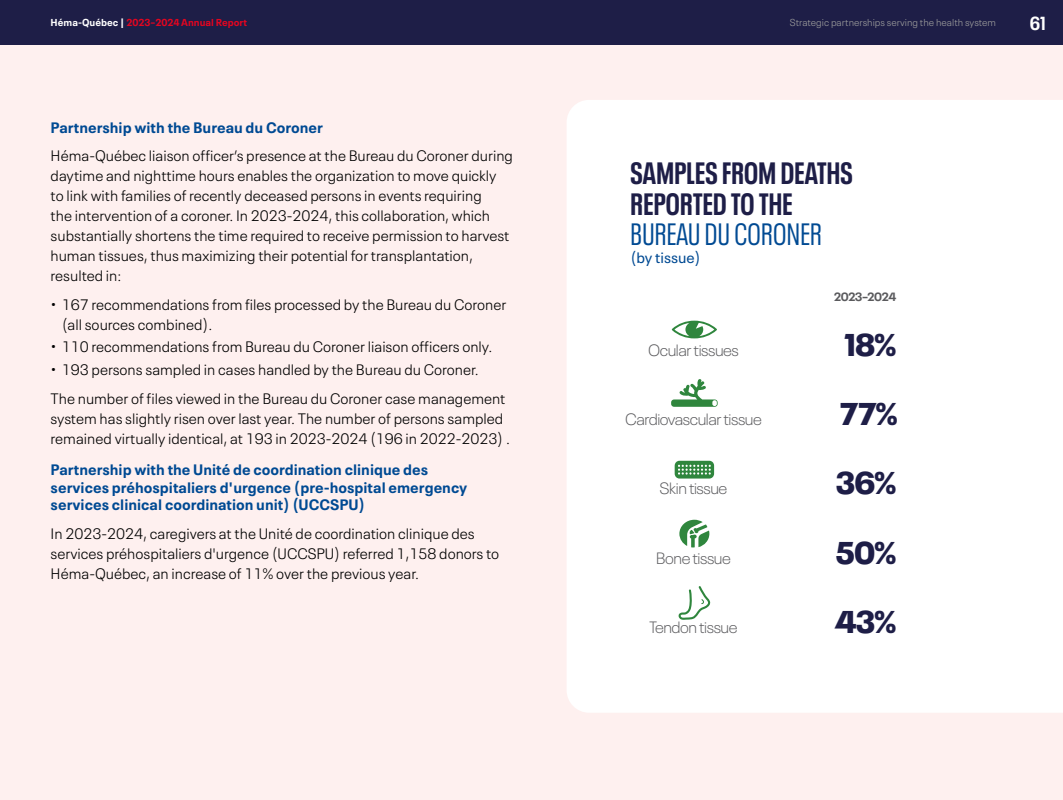
<style>
.page{position:relative;width:1063px;height:800px;background:#fff}
.page>*{position:absolute;margin:0;border:0;box-sizing:border-box;transform-origin:0 0}
.t1{font:900 31.25px "Neue Plak";letter-spacing:-.025em;color:#1e1e47}
.t2{font:700 condensed 30.62px/30.6px "Neue Plak";letter-spacing:.01em;color:#1e1e47}
.t3{font:condensed 30.62px "Neue Plak";letter-spacing:.01em;color:#004a93}
.t4{font:700 condensed 18.75px "Neue Plak";color:#fff}
.t5{font:300 16.25px "Neue Plak";letter-spacing:-.025em;color:#5a5a5d}
.t6{font:300 15px/20px "Neue Plak Text";color:#000}
.t7{font:700 15px/17.5px "Neue Plak Text";color:#004a93}
.t8{font:15px "Neue Plak Text";color:#004a93}
.t9{font:700 11.88px "Neue Plak";letter-spacing:-.025em;color:#5a5a5d}
.t10{font:300 10px "Neue Plak Text";color:#9d9d9c}
.t11{font:700 10px "Neue Plak Text";color:#e30520}
.s1{color:#fff}
</style>
<div class="page">
<div style="left:0;top:45px;width:1062px;height:755px;background:#fef0ef"></div>
<div style="left:567px;top:100px;width:495px;height:613px;background:#fff"></div>
<svg style="left:671px;top:379px;width:46px;height:28px"></svg>
<svg style="left:674px;top:461px;width:40px;height:18px"></svg>
<svg style="left:679px;top:520px;width:30px;height:27px"></svg>
<svg style="left:671px;top:321px;width:46px;height:17px"></svg>
<svg style="left:678px;top:586px;width:33px;height:34px"></svg>
<div style="left:0;top:0;width:1062px;height:45px;background:#1e1e47"></div>
<p class="t11" style="left:51px;top:15px;width:198px"><span class="s1">Héma-Québec |</span> 2023–2024 Annual Report</p>
<p class="t4" style="left:1029px;top:9px;width:17px">61</p>
<p class="t10" style="left:790px;top:15px;width:208px">Strategic partnerships serving the health system</p>
<p class="t7" style="left:51px;top:117px;width:274px">Partnership with the Bureau du Coroner</p>
<p class="t6" style="left:51px;top:144px;width:464px">Héma‑Québec liaison officer’s presence at the Bureau du Coroner during daytime and nighttime hours enables the organization to move quickly to link with families of recently deceased persons in events requiring<br>the intervention of a coroner. In 2023-2024, this collaboration, which substantially shortens the time required to receive permission to harvest human tissues, thus maximizing their potential for transplantation, resulted in:</p>
<p class="t6" style="left:62px;top:293px;width:446px;text-indent:-11px">• 167 recommendations from files processed by the Bureau du Coroner (all sources combined).</p>
<p class="t6" style="left:51px;top:336px;width:443px">• 110 recommendations from Bureau du Coroner liaison officers only.</p>
<p class="t6" style="left:51px;top:354px;width:456px;line-height:28.4px">• 193 persons sampled in cases handled by the Bureau du Coroner.<br>The number of files viewed in the Bureau du Coroner case management</p>
<p class="t6" style="left:51px;top:407px;width:461px">system has slightly risen over last year. The number of persons sampled remained virtually identical, at 193 in 2023-2024 (196 in 2022-2023) .</p>
<p class="t7" style="left:51px;top:459px;width:418px">Partnership with the Unité de coordination clinique des services préhospitaliers d'urgence (pre-hospital emergency services clinical coordination unit) (UCCSPU)</p>
<p class="t6" style="left:51px;top:522px;width:450px">In 2023-2024, caregivers at the Unité de coordination clinique des services préhospitaliers d'urgence (UCCSPU) referred 1,158 donors to<br>Héma‑Québec, an increase of 11% over the previous year.</p>
<h2 class="t2" style="left:630px;top:155px;width:224px">SAMPLES FROM DEATHS<br>REPORTED TO THE</h2>
<h2 class="t3" style="left:630px;top:213px;width:193px">BUREAU DU CORONER</h2>
<p class="t8" style="left:630px;top:245px;width:72px">(by tissue)</p>
<p class="t9" style="left:834px;top:287px;width:64px">2023–2024</p>
<p class="t5" style="left:648px;top:338px;width:92px">Ocular tissues</p>
<h1 class="t1" style="left:844px;top:319px;width:53px">18%</h1>
<p class="t5" style="left:625px;top:407px;width:138px">Cardiovascular tissue</p>
<h1 class="t1" style="left:840px;top:389px;width:59px">77%</h1>
<p class="t5" style="left:659px;top:476px;width:69px">Skin tissue</p>
<h1 class="t1" style="left:836px;top:458px;width:62px">36%</h1>
<p class="t5" style="left:656px;top:546px;width:76px">Bone tissue</p>
<h1 class="t1" style="left:836px;top:527px;width:62px">50%</h1>
<p class="t5" style="left:649px;top:615px;width:90px">Tendon tissue</p>
<h1 class="t1" style="left:835px;top:596px;width:62px">43%</h1>
</div>
